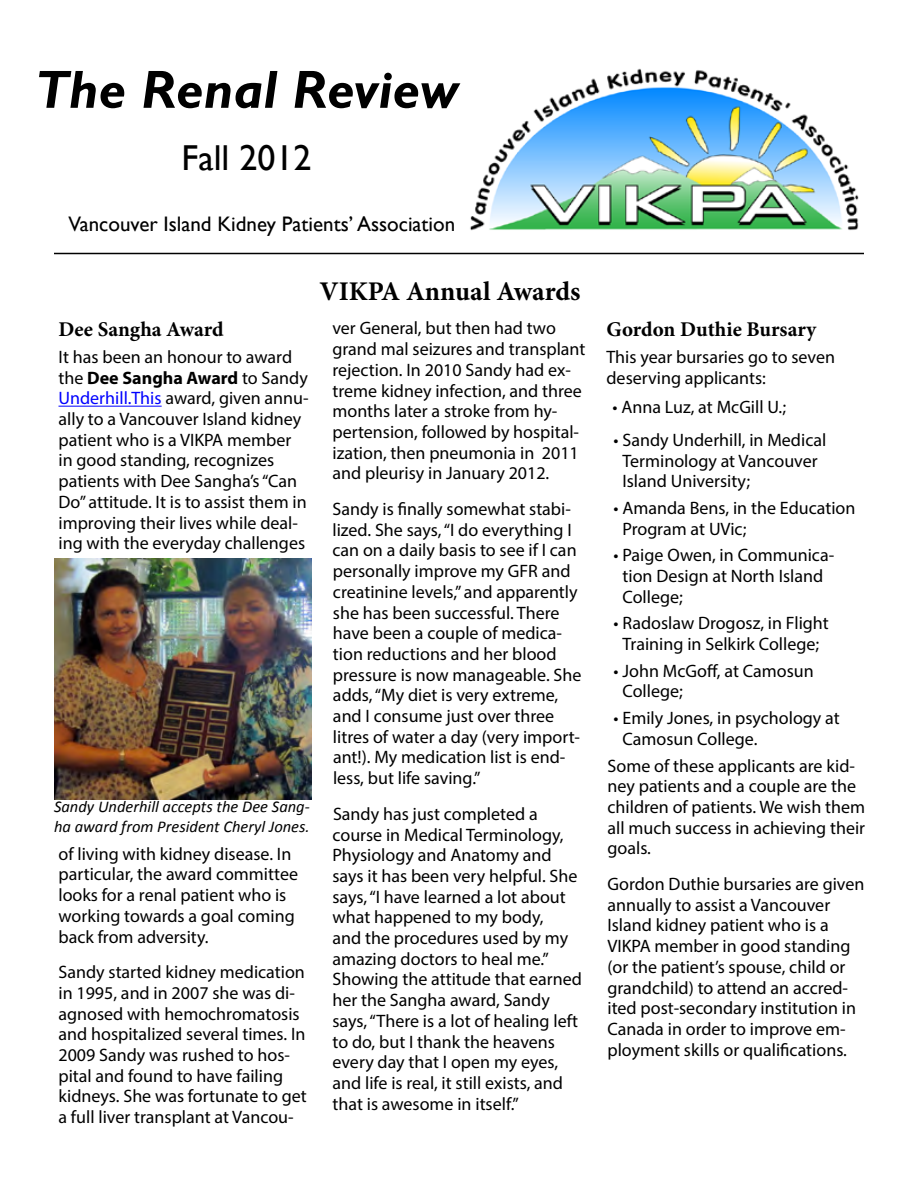
<style>
.page{position:relative;width:918px;height:1188px;background:#fff}
.page>*{position:absolute;margin:0;border:0;box-sizing:border-box;transform-origin:0 0}
.t1{font:italic 700 54px "Gill Sans";color:#000}
.t2{font:36px "Gill Sans";color:#000}
.t3{font:700 27px "Minion Pro";color:#000}
.t4{font:21px "Gill Sans";color:#000}
.t5{font:700 21px "Minion Pro";color:#000}
.t6{font:18px/20.7px "Myriad Pro";color:#000}
.t7{font:italic 16.5px/19.8px "Calibri";color:#000}
.s1{font-weight:700}
.s2{color:#00f}
</style>
<div class="page">
<hr style="left:54px;top:253px;width:810px;height:1px;background:#000">
<hr style="left:58px;top:406px;width:104px;height:1px;background:#00f">
<img style="left:54px;top:558px;width:258px;height:241px">
<img style="left:470px;top:68px;width:389px;height:163px">
<h1 class="t1" style="left:35px;top:58px;width:425px">The Renal Review</h1>
<h2 class="t2" style="left:182px;top:137px;width:132px">Fall 2012</h2>
<p class="t4" style="left:68px;top:211px;width:388px">Vancouver Island Kidney Patients’ Association</p>
<p class="t5" style="left:58px;top:315px;width:167px">Dee Sangha Award</p>
<p class="t6" style="left:58px;top:346px;width:252px">It has been an honour to award the <span class="s1">Dee Sangha Award</span> to Sandy<br><span class="s2">Underhill.This</span> award, given annu&shy;ally to a Vancouver Island kidney patient who is a VIKPA member in good standing, recognizes patients with Dee Sangha’s “Can<br>Do” attitude. It is to assist them in improving their lives while deal&shy;ing with the everyday challenges</p>
<p class="t7" style="left:54px;top:796px;width:257px">Sandy Underhill accepts the Dee Sang&shy;ha award from President Cheryl Jones.</p>
<p class="t6" style="left:58px;top:843px;width:241px">of living with kidney disease. In particular, the award committee looks for a renal patient who is working towards a goal coming back from adversity.</p>
<p class="t6" style="left:58px;top:962px;width:250px">Sandy started kidney medication in 1995, and in 2007 she was di&shy;agnosed with hemochromatosis and hospitalized several times. In<br>2009 Sandy was rushed to hos&shy;pital and found to have failing kidneys. She was fortunate to get a full liver transplant at Vancou-</p>
<h3 class="t3" style="left:319px;top:272px;width:263px">VIKPA Annual Awards</h3>
<p class="t6" style="left:332px;top:318px;width:255px">ver General, but then had two grand mal seizures and transplant rejection. In 2010 Sandy had ex&shy;treme kidney infection, and three months later a stroke from hy&shy;pertension, followed by hospital&shy;ization, then pneumonia in 2011 and pleurisy in January 2012.</p>
<p class="t6" style="left:332px;top:498px;width:250px">Sandy is finally somewhat stabi&shy;lized. She says, “I do everything I can on a daily basis to see if I can personally improve my GFR and creatinine levels,” and apparently she has been successful. There have been a couple of medica&shy;tion reductions and her blood pressure is now manageable. She adds, “My diet is very extreme, and I consume just over three litres of water a day (very import&shy;ant!). My medication list is end&shy;less, but life saving.”</p>
<p class="t6" style="left:332px;top:803px;width:251px">Sandy has just completed a course in Medical Terminology,<br>Physiology and Anatomy and says it has been very helpful. She says, “I have learned a lot about what happened to my body,<br>and the procedures used by my amazing doctors to heal me.”<br>Showing the attitude that earned her the Sangha award, Sandy says, “There is a lot of healing left to do, but I thank the heavens every day that I open my eyes, and life is real, it still exists, and that is awesome in itself.”</p>
<p class="t5" style="left:606px;top:315px;width:211px">Gordon Duthie Bursary</p>
<p class="t6" style="left:606px;top:346px;width:230px">This year bursaries go to seven deserving applicants:</p>
<p class="t6" style="left:612px;top:397px;width:175px">• Anna Luz, at McGill U.;</p>
<p class="t6" style="left:622px;top:429px;width:205px;text-indent:-9px">• Sandy Underhill, in Medical<br>Terminology at Vancouver<br>Island University;</p>
<p class="t6" style="left:622px;top:497px;width:234px;text-indent:-9px">• Amanda Bens, in the Education<br>Program at UVic;</p>
<p class="t6" style="left:622px;top:545px;width:213px;text-indent:-9px">• Paige Owen, in Communica&shy;tion Design at North Island<br>College;</p>
<p class="t6" style="left:614px;top:613px;width:217px;text-align:center">• Radoslaw Drogosz, in Flight<br>Training in Selkirk College;</p>
<p class="t6" style="left:622px;top:660px;width:193px;text-indent:-9px">• John McGoff, at Camosun<br>College;</p>
<p class="t6" style="left:622px;top:708px;width:219px;text-indent:-9px">• Emily Jones, in psychology at<br>Camosun College.</p>
<p class="t6" style="left:608px;top:755px;width:259px">Some of these applicants are kid&shy;ney patients and a couple are the children of patients. We wish them all much success in achieving their goals.</p>
<p class="t6" style="left:608px;top:873px;width:258px">Gordon Duthie bursaries are given annually to assist a Vancouver<br>Island kidney patient who is a<br>VIKPA member in good standing (or the patient’s spouse, child or grandchild) to attend an accred&shy;ited post-secondary institution in<br>Canada in order to improve em&shy;ployment skills or qualifications.</p>
</div>
